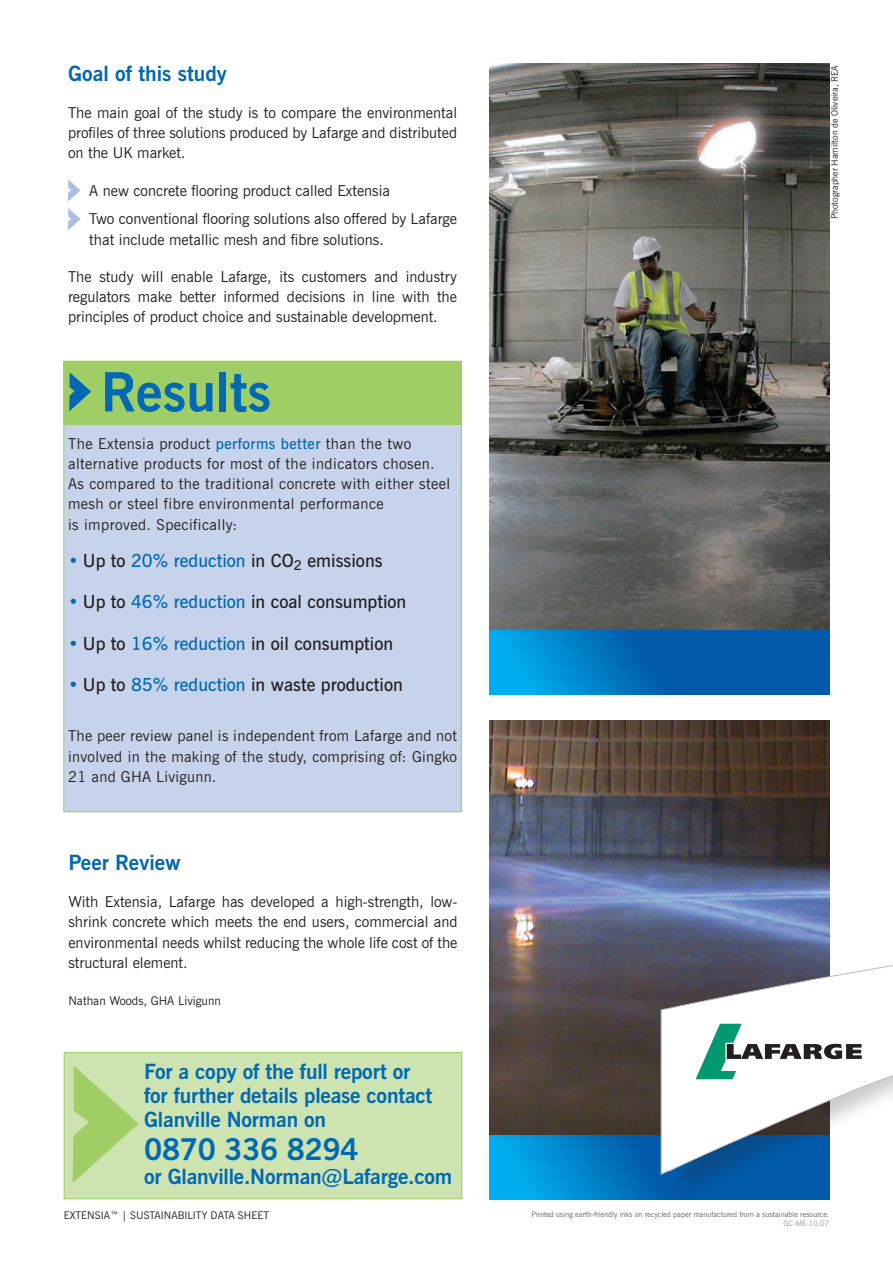
<style>
.page{position:relative;width:893px;height:1263px;background:#fff}
.page>*{position:absolute;margin:0;border:0;box-sizing:border-box;transform-origin:0 0}
.t1{font:700 54px "News Gothic BT";color:#0168b3}
.t2{font:700 30px "News Gothic BT";letter-spacing:-.01em;color:#0168b3}
.t3{font:700 21px/24px "News Gothic BT";letter-spacing:-.01em;color:#0168b3}
.t4{font:600 18px "News Gothic BT";color:#231f20}
.t5{font:15px/20.2px "News Gothic BT";color:#231f20;text-align:justify}
.t6{font:15px/20.2px "News Gothic BT";letter-spacing:.03em;color:#231f20}
.t7{font:12px "News Gothic BT";color:#231f20}
.t8{font:10.5px "News Gothic BT";color:#231f20}
.t9{font:9px "News Gothic BT";color:#231f20}
.t10{font:7.5px "News Gothic BT";color:#636366}
.t11{font:7.5px "News Gothic BT";color:#939598}
.s1{font-weight:600;color:#0168b3}
.s2{font-weight:700;color:#0168b3}
.s3{color:#0168b3}
</style>
<div class="page">
<img style="left:489px;top:721px;width:340px;height:414px">
<svg style="left:489px;top:1135px;width:175px;height:64px;background:#0086cd"></svg>
<div style="left:664px;top:1045px;width:229px;height:159px;background:#231f20;opacity:.25"></div>
<svg style="left:661px;top:963px;width:232px;height:211px"></svg>
<div style="left:64px;top:1052px;width:398px;height:147px;background:#cee4b0"></div>
<div style="left:64px;top:1052px;width:398px;height:147px;border:1px solid #9fce66"></div>
<img style="left:489px;top:64px;width:340px;height:567px">
<svg style="left:489px;top:631px;width:340px;height:63px;background:#0071bc"></svg>
<div style="left:64px;top:361px;width:397px;height:451px;background:#c6d3eb"></div>
<div style="left:64px;top:361px;width:397px;height:63px;background:#9fce66"></div>
<div style="left:63px;top:361px;width:399px;height:64px;border:1px solid #9fce66"></div>
<svg style="left:73px;top:1066px;width:66px;height:117px"></svg>
<svg style="left:69px;top:372px;width:22px;height:39px"></svg>
<svg style="left:68px;top:179px;width:13px;height:23px"></svg>
<svg style="left:68px;top:208px;width:13px;height:22px"></svg>
<h3 class="t3" style="left:68px;top:61px;width:160px">Goal of this study</h3>
<p class="t5" style="left:68px;top:102px;width:391px">The main goal of the study is to compare the environmental profiles of three solutions produced by Lafarge and distributed on the UK market.</p>
<p class="t5" style="left:89px;top:176px;width:369px;line-height:28.8px">A new concrete flooring product called Extensia<br>Two conventional flooring solutions also offered by Lafarge</p>
<p class="t5" style="left:89px;top:229px;width:296px">that include metallic mesh and fibre solutions.</p>
<p class="t5" style="left:68px;top:266px;width:391px">The study will enable Lafarge, its customers and industry regulators make better informed decisions in line with the principles of product choice and sustainable development.</p>
<h1 class="t1" style="left:101px;top:359px;width:172px">Results</h1>
<p class="t6" style="left:68px;top:433px;width:384px">The Extensia product <span class="s1">performs better</span> than the two alternative products for most of the indicators chosen.<br>As compared to the traditional concrete with either steel mesh or steel fibre environmental performance<br>is improved. Specifically:</p>
<p class="t4" style="left:68px;top:549px;width:316px"><span class="s2">•</span> Up to <span class="s3">20% reduction</span> in CO<sub>2</sub> emissions</p>
<p class="t4" style="left:68px;top:591px;width:340px"><span class="s2">•</span> Up to <span class="s3">46% reduction</span> in coal consumption</p>
<p class="t4" style="left:68px;top:633px;width:327px"><span class="s2">•</span> Up to <span class="s3">16% reduction</span> in oil consumption</p>
<p class="t4" style="left:68px;top:674px;width:336px"><span class="s2">•</span> Up to <span class="s3">85% reduction</span> in waste production</p>
<p class="t5" style="left:68px;top:726px;width:391px">The peer review panel is independent from Lafarge and not involved in the making of the study, comprising of: Gingko 21 and GHA Livigunn.</p>
<h3 class="t3" style="left:68px;top:850px;width:114px">Peer Review</h3>
<p class="t5" style="left:68px;top:891px;width:391px">With Extensia, Lafarge has developed a high-strength, low&shy;shrink concrete which meets the end users, commercial and environmental needs whilst reducing the whole life cost of the structural element.</p>
<p class="t7" style="left:68px;top:993px;width:154px">Nathan Woods, GHA Livigunn</p>
<h3 class="t3" style="left:144px;top:1059px;width:290px">For a copy of the full report or for further details please contact<br>Glanville Norman on</h3>
<h2 class="t2" style="left:144px;top:1130px;width:216px">0870 336 8294</h2>
<h3 class="t3" style="left:144px;top:1164px;width:310px">or Glanville.Norman@Lafarge.com</h3>
<p class="t8" style="left:64px;top:1209px;width:207px">EXTENSIA™ | SUSTAINABILITY DATA SHEET</p>
<p class="t9" style="left:829px;top:219px;width:155px;rotate:-90deg">Photographer Hamilton de Oliveira, REA</p>
<p class="t10" style="left:531px;top:1209px;width:299px">Printed using earth-friendly inks on recycled paper manufactured from a sustainable resource.</p>
<p class="t11" style="left:783px;top:1218px;width:47px">GC-ME-10.07</p>
</div>
